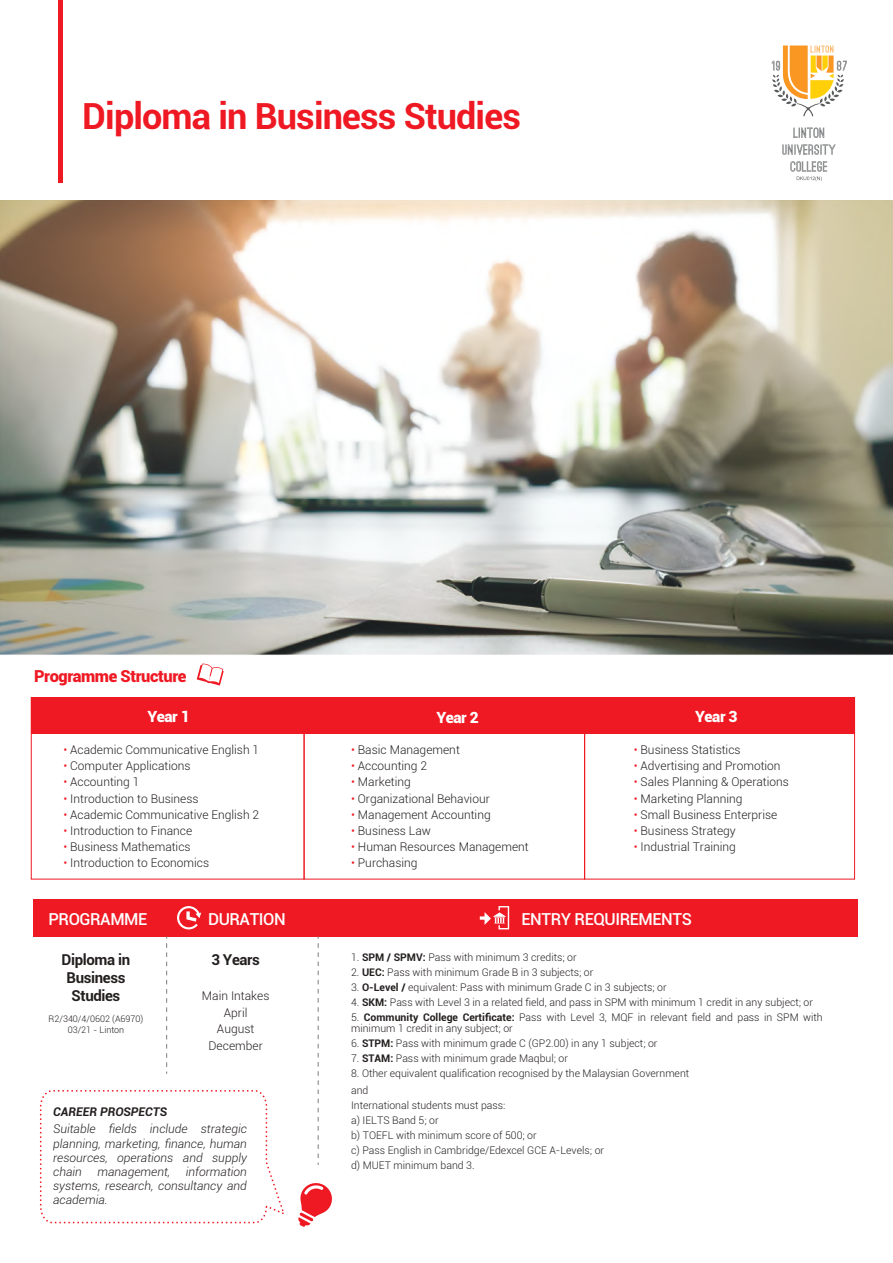
<style>
.page{position:relative;width:893px;height:1263px;background:#fff}
.page>*{position:absolute;margin:0;border:0;box-sizing:border-box;transform-origin:0 0}
.t1{font:700 36px "Roboto";letter-spacing:-.025em;color:#ef1923}
.t2{font:500 16.5px "Roboto";letter-spacing:-.025em;color:#fff}
.t3{font:900 16.5px "Roboto";letter-spacing:-.025em;color:#ef1923}
.t4{font:900 15.45px "Roboto";letter-spacing:-.03em;color:#fff}
.t5{font:700 15px/18px "Roboto";letter-spacing:-.025em;color:#241f1f;text-align:center}
.t6{font:300 12px/16.5px "Roboto";color:#241f1f;text-align:center}
.t7{font:italic 300 12px/14.1px "Roboto";color:#241f1f;text-align:justify}
.t8{font:italic 700 12px "Roboto";color:#241f1f}
.t9{font:300 10.5px/15px "Roboto";color:#241f1f}
.t10{font:300 9px/10.8px "Roboto";color:#241f1f;text-align:center}
.s1{color:#ef1923}
.s2{font-weight:700}
</style>
<div class="page">
<img style="left:0;top:161px;width:893px;height:598px">
<div style="left:33px;top:899px;width:825px;height:37px;background:#ef1923"></div>
<svg style="left:166px;top:936px;width:1px;height:138px"></svg>
<svg style="left:318px;top:936px;width:1px;height:229px"></svg>
<svg style="left:480px;top:906px;width:29px;height:24px"></svg>
<svg style="left:177px;top:906px;width:24px;height:23px"></svg>
<svg style="left:39px;top:1090px;width:245px;height:134px"></svg>
<svg style="left:298px;top:1183px;width:34px;height:44px"></svg>
<svg style="left:197px;top:663px;width:27px;height:23px"></svg>
<div style="left:31px;top:697px;width:276px;height:37px;background:#ef1923"></div>
<div style="left:31px;top:697px;width:273px;height:182px;border:1px solid #ef1923"></div>
<div style="left:307px;top:697px;width:289px;height:37px;background:#ef1923"></div>
<div style="left:304px;top:698px;width:281px;height:181px;border:1px solid #ef1923"></div>
<div style="left:596px;top:697px;width:259px;height:37px;background:#ef1923"></div>
<div style="left:584px;top:698px;width:271px;height:181px;border:1px solid #ef1923"></div>
<div style="left:58px;top:0;width:5px;height:183px;background:#ef1923"></div>
<svg style="left:793px;top:128px;width:31px;height:10px"></svg>
<svg style="left:782px;top:144px;width:54px;height:11px"></svg>
<svg style="left:771px;top:46px;width:76px;height:71px"></svg>
<svg style="left:790px;top:161px;width:37px;height:20px"></svg>
<h1 class="t1" style="left:82px;top:91px;width:440px">Diploma in Business Studies</h1>
<h2 class="t3" style="left:34px;top:664px;width:154px">Programme Structure</h2>
<h3 class="t4" style="left:147px;top:706px;width:44px">Year 1</h3>
<p class="t6" style="left:63px;top:741px;width:197px"><span class="s1">•</span> Academic Communicative English 1</p>
<p class="t6" style="left:63px;top:757px;width:129px"><span class="s1">•</span> Computer Applications</p>
<p class="t6" style="left:63px;top:773px;width:78px"><span class="s1">•</span> Accounting 1</p>
<p class="t6" style="left:63px;top:790px;width:137px"><span class="s1">•</span> Introduction to Business</p>
<p class="t6" style="left:63px;top:806px;width:197px"><span class="s1">•</span> Academic Communicative English 2</p>
<p class="t6" style="left:63px;top:822px;width:130px"><span class="s1">•</span> Introduction to Finance</p>
<p class="t6" style="left:63px;top:838px;width:129px"><span class="s1">•</span> Business Mathematics</p>
<p class="t6" style="left:63px;top:854px;width:147px"><span class="s1">•</span> Introduction to Economics</p>
<h3 class="t4" style="left:436px;top:707px;width:44px">Year 2</h3>
<h3 class="t4" style="left:695px;top:706px;width:44px">Year 3</h3>
<h3 class="t4" style="left:688px;top:707px;width:44px">Year 3</h3>
<p class="t6" style="left:634px;top:741px;width:108px"><span class="s1">•</span> Business Statistics</p>
<p class="t6" style="left:634px;top:757px;width:148px"><span class="s1">•</span> Advertising and Promotion</p>
<p class="t6" style="left:634px;top:773px;width:157px"><span class="s1">•</span> Sales Planning &amp; Operations</p>
<p class="t6" style="left:634px;top:790px;width:110px"><span class="s1">•</span> Marketing Planning</p>
<p class="t6" style="left:634px;top:806px;width:145px"><span class="s1">•</span> Small Business Enterprise</p>
<p class="t6" style="left:634px;top:822px;width:103px"><span class="s1">•</span> Business Strategy</p>
<p class="t6" style="left:634px;top:838px;width:104px"><span class="s1">•</span> Industrial Training</p>
<p class="t6" style="left:351px;top:741px;width:110px"><span class="s1">•</span> Basic Management</p>
<p class="t6" style="left:351px;top:757px;width:78px"><span class="s1">•</span> Accounting 2</p>
<p class="t6" style="left:351px;top:773px;width:61px"><span class="s1">•</span> Marketing</p>
<p class="t6" style="left:351px;top:790px;width:140px"><span class="s1">•</span> Organizational Behaviour</p>
<p class="t6" style="left:351px;top:806px;width:141px"><span class="s1">•</span> Management Accounting</p>
<p class="t6" style="left:351px;top:822px;width:81px"><span class="s1">•</span> Business Law</p>
<p class="t6" style="left:351px;top:838px;width:179px"><span class="s1">•</span> Human Resources Management</p>
<p class="t6" style="left:351px;top:854px;width:68px"><span class="s1">•</span> Purchasing</p>
<h2 class="t2" style="left:48px;top:907px;width:100px">PROGRAMME</h2>
<h2 class="t2" style="left:208px;top:907px;width:79px">DURATION</h2>
<h2 class="t2" style="left:522px;top:907px;width:172px">ENTRY REQUIREMENTS</h2>
<h3 class="t5" style="left:62px;top:950px;width:70px">Diploma in<br>Business<br>Studies</h3>
<p class="t10" style="left:49px;top:1013px;width:96px">R2/340/4/0602 (A6970)<br>03/21 - Linton</p>
<p class="t9" style="left:351px;top:950px;width:227px">1. <span class="s2">SPM / SPMV:</span> Pass with minimum 3 credits; or</p>
<p class="t9" style="left:351px;top:965px;width:244px">2. <span class="s2">UEC:</span> Pass with minimum Grade B in 3 subjects; or</p>
<p class="t9" style="left:351px;top:980px;width:317px">3. <span class="s2">O-Level /</span> equivalent: Pass with minimum Grade C in 3 subjects; or</p>
<p class="t9" style="left:351px;top:995px;width:463px">4. <span class="s2">SKM:</span> Pass with Level 3 in a related field, and pass in SPM with minimum 1 credit in any subject; or</p>
<p class="t9" style="left:351px;top:1012px;width:473px;line-height:10.5px">5. <span class="s2">Community College Certificate:</span> Pass with Level 3, MQF in relevant field and pass in SPM with minimum 1 credit in any subject; or</p>
<p class="t9" style="left:351px;top:1035px;width:308px">6. <span class="s2">STPM:</span> Pass with minimum grade C (GP2.00) in any 1 subject; or</p>
<p class="t9" style="left:351px;top:1050px;width:218px">7. <span class="s2">STAM:</span> Pass with minimum grade Maqbul; or</p>
<p class="t9" style="left:351px;top:1064px;width:340px;line-height:17.1px">8. Other equivalent qualification recognised by the Malaysian Government and</p>
<p class="t9" style="left:351px;top:1097px;width:254px">International students must pass:<br>a) IELTS Band 5; or<br>b) TOEFL with minimum score of 500; or<br>c) Pass English in Cambridge/Edexcel GCE A-Levels; or d) MUET minimum band 3.</p>
<h3 class="t5" style="left:211px;top:950px;width:50px">3 Years</h3>
<p class="t6" style="left:202px;top:987px;width:69px">Main Intakes<br>April<br>August<br>December</p>
<p class="t8" style="left:53px;top:1103px;width:116px">CAREER PROSPECTS</p>
<p class="t7" style="left:53px;top:1122px;width:195px">Suitable fields include strategic planning, marketing, finance, human resources, operations and supply chain</p>
<p class="t7" style="left:53px;top:1164px;width:195px;text-indent:133px">information systems, research, consultancy and academia.</p>
<p class="t7" style="left:98px;top:1164px;width:74px">management,</p>
</div>
